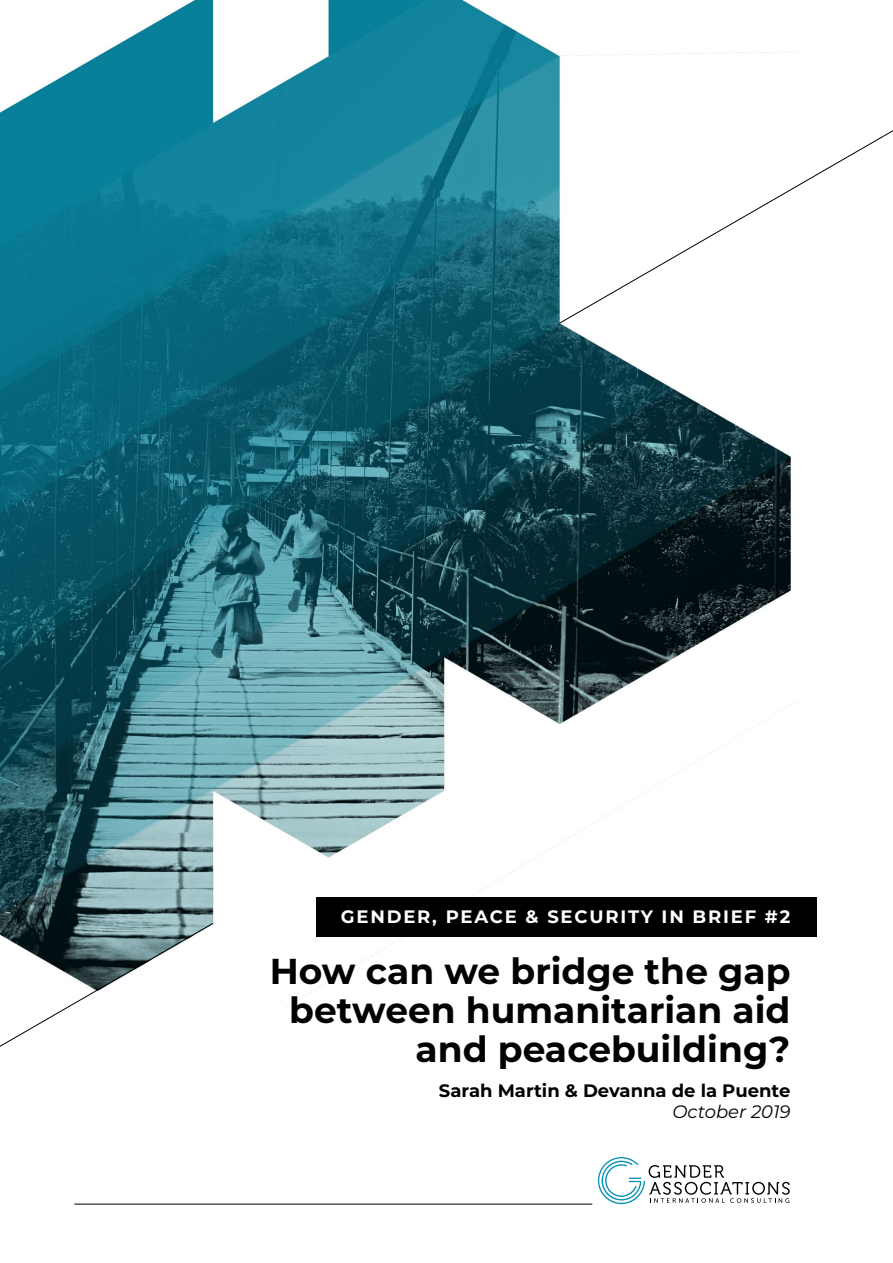
<style>
.page{position:relative;width:893px;height:1263px;background:#fff}
.page>*{position:absolute;margin:0;border:0;box-sizing:border-box;transform-origin:0 0}
.t1{font:700 36px/39px "Montserrat";color:#020203;text-align:right}
.t2{font:700 18px "Montserrat";letter-spacing:.1em;color:#fff}
.t3{font:700 18px "Montserrat";color:#020203}
.t4{font:italic 18px "Montserrat";color:#020203}
</style>
<div class="page">
<img style="left:0;top:0;width:793px;height:1205px">
<svg style="left:598px;top:1157px;width:192px;height:47px"></svg>
<div style="left:317px;top:897px;width:500px;height:40px;background:#000"></div>
<hr style="left:74px;top:1204px;width:518px;height:1px;background:#000">
<svg style="left:0;top:923px;width:213px;height:155px"></svg>
<svg style="left:559px;top:86px;width:334px;height:238px"></svg>
<p class="t2" style="left:341px;top:904px;width:451px">GENDER, PEACE &amp; SECURITY IN BRIEF #2</p>
<p class="t1" style="left:270px;top:949px;width:522px">How can we bridge the gap between humanitarian aid and peacebuilding?</p>
<p class="t3" style="left:439px;top:1077px;width:353px">Sarah Martin &amp; Devanna de la Puente</p>
<p class="t4" style="left:672px;top:1099px;width:120px">October 2019</p>
</div>
